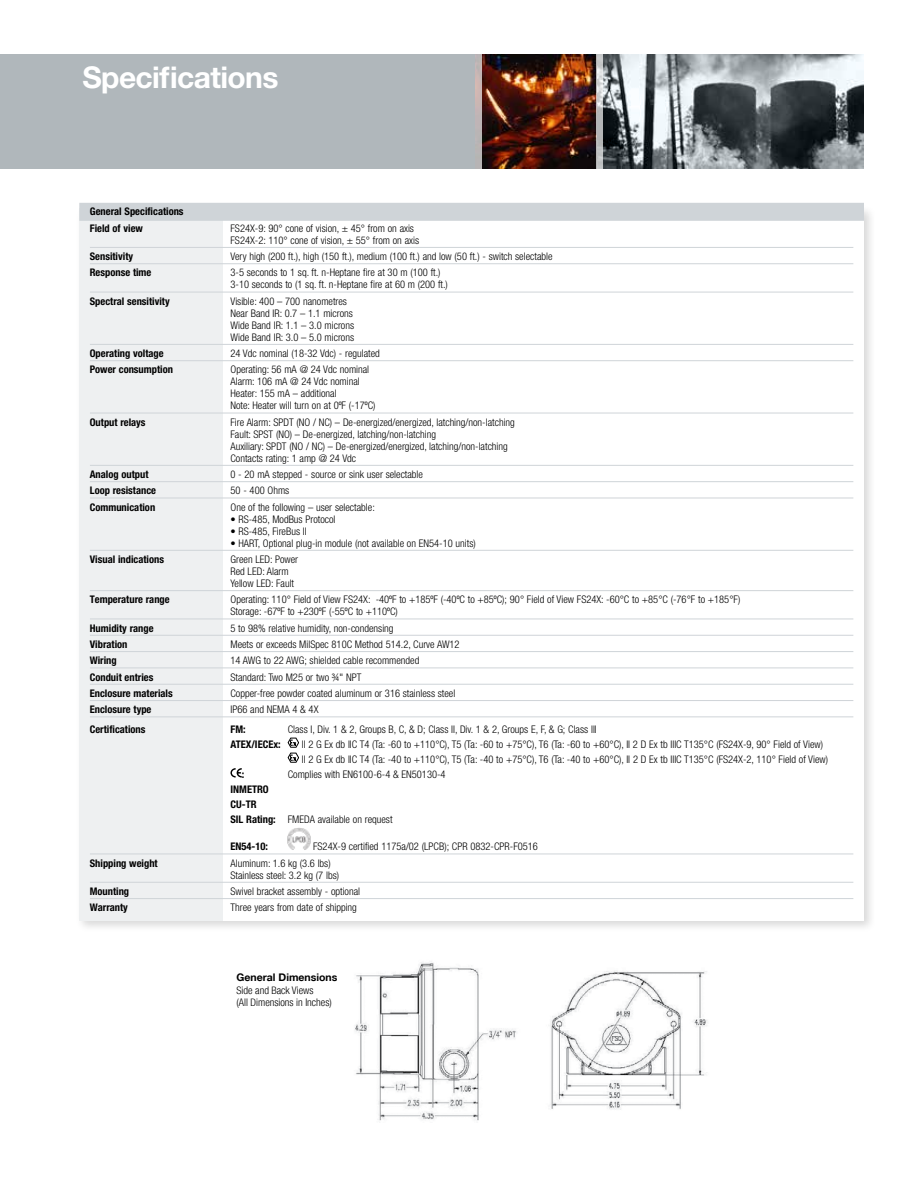
<style>
.page{position:relative;width:918px;height:1188px;background:#fff}
.page>*{position:absolute;margin:0;border:0;box-sizing:border-box;transform-origin:0 0}
.t1{font:700 30px "Helvetica Neue";letter-spacing:-.02em;color:#fff}
.t2{font:300 condensed 10.5px/12px "Helvetica Neue";color:#000}
.t3{font:700 condensed 10.5px/16.4px "Helvetica Neue";color:#000}
.t4{font:300 condensed 10.5px/12.6px "Helvetica Neue LT";color:#000}
.t5{font:700 10.5px "Helvetica Neue LT";color:#000}
.s1{font-weight:700}
</style>
<div class="page">
<div style="left:75px;top:204px;width:801px;height:730px;background:#000;opacity:.15"></div>
<div style="left:79px;top:208px;width:785px;height:713px;background:#fff"></div>
<div style="left:79px;top:208px;width:143px;height:713px;background:#eef0f1"></div>
<div style="left:79px;top:203px;width:785px;height:18px;background:#cfd4d8"></div>
<hr style="left:90px;top:247px;width:763px;height:1px;background:#cfd4d8">
<hr style="left:90px;top:263px;width:763px;height:1px;background:#cfd4d8">
<hr style="left:90px;top:292px;width:763px;height:1px;background:#cfd4d8">
<hr style="left:90px;top:344px;width:763px;height:1px;background:#cfd4d8">
<hr style="left:90px;top:360px;width:763px;height:1px;background:#cfd4d8">
<hr style="left:90px;top:413px;width:763px;height:1px;background:#cfd4d8">
<hr style="left:90px;top:465px;width:763px;height:1px;background:#cfd4d8">
<hr style="left:90px;top:481px;width:763px;height:1px;background:#cfd4d8">
<hr style="left:90px;top:498px;width:763px;height:1px;background:#cfd4d8">
<hr style="left:90px;top:550px;width:763px;height:1px;background:#cfd4d8">
<hr style="left:90px;top:590px;width:763px;height:1px;background:#cfd4d8">
<hr style="left:90px;top:619px;width:763px;height:1px;background:#cfd4d8">
<hr style="left:90px;top:635px;width:763px;height:1px;background:#cfd4d8">
<hr style="left:90px;top:651px;width:763px;height:1px;background:#cfd4d8">
<hr style="left:90px;top:668px;width:763px;height:1px;background:#cfd4d8">
<hr style="left:90px;top:684px;width:763px;height:1px;background:#cfd4d8">
<hr style="left:90px;top:700px;width:763px;height:1px;background:#cfd4d8">
<hr style="left:90px;top:716px;width:763px;height:1px;background:#cfd4d8">
<hr style="left:90px;top:854px;width:763px;height:1px;background:#cfd4d8">
<hr style="left:90px;top:882px;width:763px;height:1px;background:#cfd4d8">
<hr style="left:90px;top:898px;width:763px;height:1px;background:#cfd4d8">
<svg style="left:288px;top:738px;width:11px;height:25px"></svg>
<svg style="left:231px;top:768px;width:11px;height:10px"></svg>
<img style="left:288px;top:828px;width:22px;height:22px">
<div style="left:0;top:54px;width:864px;height:114px;background:#b0b7bb"></div>
<img style="left:482px;top:54px;width:382px;height:114px">
<svg style="left:597px;top:54px;width:6px;height:115px"></svg>
<svg style="left:475px;top:54px;width:7px;height:115px"></svg>
<img style="left:355px;top:962px;width:162px;height:159px">
<img style="left:550px;top:971px;width:158px;height:139px">
<h1 class="t1" style="left:82px;top:59px;width:198px">Specifications</h1>
<p class="t3" style="left:90px;top:203px;width:95px">General Specifications<br>Field of view</p>
<p class="t2" style="left:231px;top:222px;width:190px">FS24X-9: 90° cone of vision, ± 45° from on axis<br>FS24X-2: 110° cone of vision, ± 55° from on axis</p>
<p class="t3" style="left:90px;top:248px;width:45px">Sensitivity</p>
<p class="t2" style="left:231px;top:250px;width:324px">Very high (200 ft.), high (150 ft.), medium (100 ft.) and low (50 ft.) - switch selectable</p>
<p class="t3" style="left:90px;top:264px;width:63px">Response time</p>
<p class="t2" style="left:231px;top:267px;width:219px">3-5 seconds to 1 sq. ft. n-Heptane fire at 30 m (100 ft.)<br>3-10 seconds to (1 sq. ft. n-Heptane fire at 60 m (200 ft.)</p>
<p class="t3" style="left:90px;top:293px;width:81px">Spectral sensitivity</p>
<p class="t2" style="left:231px;top:295px;width:125px">Visible: 400 – 700 nanometres<br>Near Band IR: 0.7 – 1.1 microns<br>Wide Band IR: 1.1 – 3.0 microns<br>Wide Band IR: 3.0 – 5.0 microns</p>
<p class="t3" style="left:90px;top:345px;width:75px">Operating voltage</p>
<p class="t2" style="left:231px;top:347px;width:151px">24 Vdc nominal (18-32 Vdc) - regulated</p>
<p class="t3" style="left:90px;top:361px;width:85px">Power consumption</p>
<p class="t2" style="left:231px;top:364px;width:146px">Operating: 56 mA @ 24 Vdc nominal<br>Alarm: 106 mA @ 24 Vdc nominal<br>Heater: 155 mA – additional<br>Note: Heater will turn on at 0ºF (-17ºC)</p>
<p class="t3" style="left:90px;top:414px;width:57px">Output relays</p>
<p class="t2" style="left:231px;top:416px;width:286px">Fire Alarm: SPDT (NO / NC) – De-energized/energized, latching/non-latching Fault: SPST (NO) – De-energized, latching/non-latching<br>Auxiliary: SPDT (NO / NC) – De-energized/energized, latching/non-latching Contacts rating: 1 amp @ 24 Vdc</p>
<p class="t3" style="left:90px;top:466px;width:60px">Analog output</p>
<p class="t2" style="left:231px;top:468px;width:194px">0 - 20 mA stepped - source or sink user selectable</p>
<p class="t3" style="left:90px;top:482px;width:68px">Loop resistance</p>
<p class="t2" style="left:231px;top:485px;width:60px">50 - 400 Ohms</p>
<p class="t3" style="left:90px;top:499px;width:67px">Communication</p>
<p class="t2" style="left:231px;top:501px;width:146px">One of the following – user selectable:</p>
<p class="t2" style="left:231px;top:513px;width:107px">• RS-485, ModBus Protocol</p>
<p class="t2" style="left:231px;top:525px;width:78px">• RS-485, FireBus II</p>
<p class="t2" style="left:231px;top:537px;width:247px">• HART, Optional plug-in module (not available on EN54-10 units)</p>
<p class="t3" style="left:90px;top:551px;width:76px">Visual indications</p>
<p class="t2" style="left:231px;top:553px;width:69px">Green LED: Power<br>Red LED: Alarm<br>Yellow LED: Fault</p>
<p class="t3" style="left:90px;top:591px;width:81px">Temperature range</p>
<p class="t2" style="left:231px;top:594px;width:511px">Operating: 110° Field of View FS24X: -40ºF to +185ºF (-40ºC to +85ºC); 90° Field of View FS24X: -60°C to +85°C (-76°F to +185°F)<br>Storage: -67ºF to +230ºF (-55ºC to +110ºC)</p>
<p class="t3" style="left:90px;top:620px;width:65px">Humidity range</p>
<p class="t2" style="left:231px;top:622px;width:165px">5 to 98% relative humidity, non-condensing</p>
<p class="t3" style="left:90px;top:636px;width:39px">Vibration</p>
<p class="t2" style="left:231px;top:638px;width:231px">Meets or exceeds MilSpec 810C Method 514.2, Curve AW12</p>
<p class="t3" style="left:90px;top:652px;width:29px">Wiring</p>
<p class="t2" style="left:231px;top:654px;width:190px">14 AWG to 22 AWG; shielded cable recommended</p>
<p class="t3" style="left:90px;top:669px;width:65px">Conduit entries</p>
<p class="t2" style="left:231px;top:671px;width:132px">Standard: Two M25 or two ¾" NPT</p>
<p class="t3" style="left:90px;top:685px;width:84px">Enclosure materials</p>
<p class="t2" style="left:231px;top:687px;width:226px">Copper-free powder coated aluminum or 316 stainless steel</p>
<p class="t3" style="left:90px;top:701px;width:63px">Enclosure type</p>
<p class="t2" style="left:231px;top:703px;width:90px">IP66 and NEMA 4 &amp; 4X</p>
<p class="t3" style="left:90px;top:721px;width:57px">Certifications</p>
<p class="t3" style="left:231px;top:721px;width:17px">FM:</p>
<p class="t2" style="left:288px;top:723px;width:311px">Class I, Div. 1 &amp; 2, Groups B, C, &amp; D; Class II, Div. 1 &amp; 2, Groups E, F, &amp; G; Class III</p>
<p class="t3" style="left:231px;top:736px;width:52px">ATEX/IECEx:</p>
<p class="t2" style="left:302px;top:736px;width:528px;line-height:15px">II 2 G Ex db IIC T4 (Ta: -60 to +110°C), T5 (Ta: -60 to +75°C), T6 (Ta: -60 to +60°C), II 2 D Ex tb IIIC T135°C (FS24X-9, 90° Field of View)<br>II 2 G Ex db IIC T4 (Ta: -40 to +110°C), T5 (Ta: -40 to +75°C), T6 (Ta: -40 to +60°C), II 2 D Ex tb IIIC T135°C (FS24X-2, 110° Field of View)</p>
<p class="t3" style="left:242px;top:766px;width:4px">:</p>
<p class="t2" style="left:288px;top:768px;width:159px">Complies with EN6100-6-4 &amp; EN50130-4</p>
<p class="t2" style="left:231px;top:781px;width:164px;line-height:15px"><span class="s1">INMETRO<br>CU-TR<br>SIL Rating:</span> FMEDA available on request</p>
<p class="t3" style="left:231px;top:838px;width:39px">EN54-10:</p>
<p class="t2" style="left:313px;top:841px;width:226px">FS24X-9 certified 1175a/02 (LPCB); CPR 0832-CPR-F0516</p>
<p class="t3" style="left:90px;top:855px;width:69px">Shipping weight</p>
<p class="t2" style="left:231px;top:857px;width:110px">Aluminum: 1.6 kg (3.6 lbs)<br>Stainless steel: 3.2 kg (7 lbs)</p>
<p class="t3" style="left:90px;top:883px;width:41px">Mounting</p>
<p class="t2" style="left:231px;top:885px;width:131px">Swivel bracket assembly - optional</p>
<p class="t3" style="left:90px;top:899px;width:40px">Warranty</p>
<p class="t2" style="left:231px;top:901px;width:128px">Three years from date of shipping</p>
<p class="t5" style="left:237px;top:971px;width:102px">General Dimensions</p>
<p class="t4" style="left:237px;top:984px;width:97px">Side and Back Views<br>(All Dimensions in Inches)</p>
</div>
